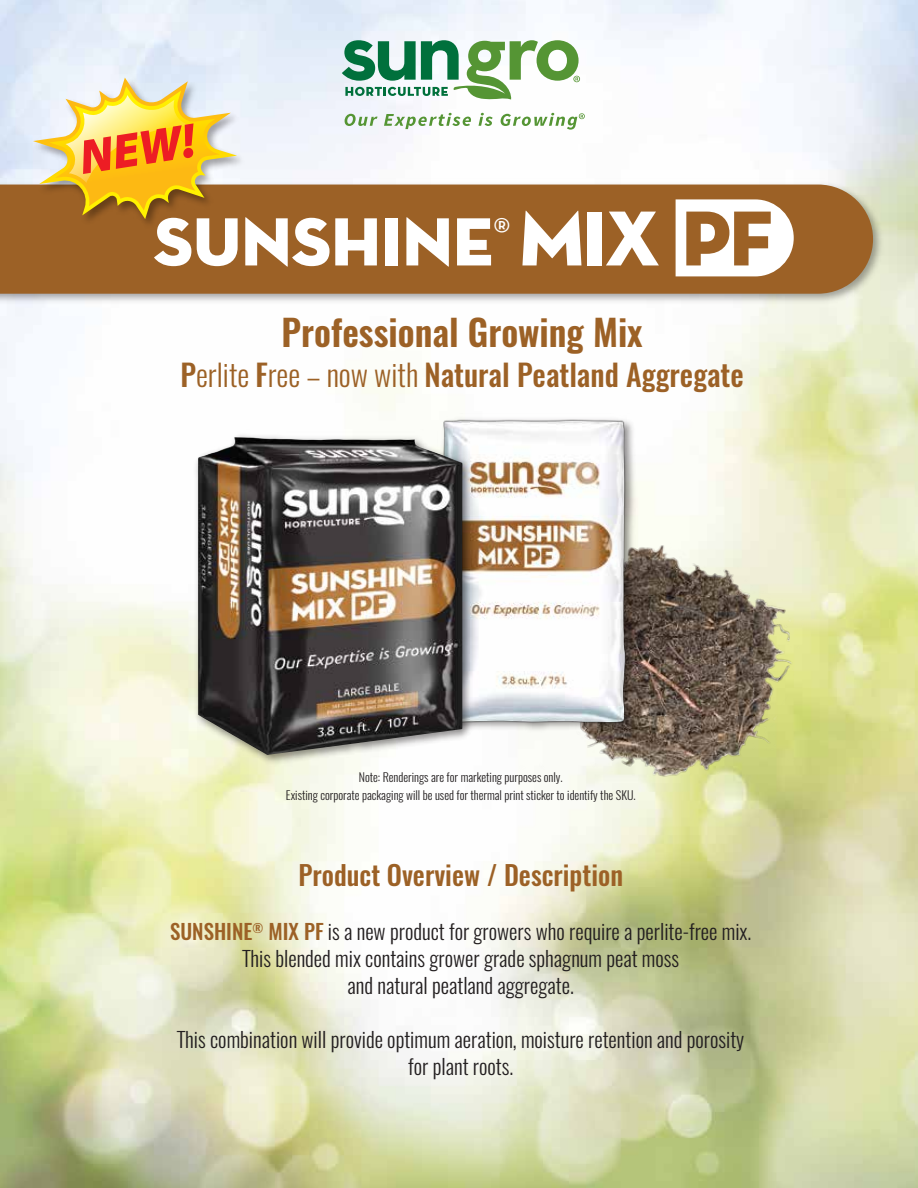
<style>
.page{position:relative;width:918px;height:1188px;background:#fff}
.page>*{position:absolute;margin:0;border:0;box-sizing:border-box;transform-origin:0 0}
.t1{font:69.3px "Neutra Disp Titling";color:#fff}
.t2{font:italic 900 48.75px "Myriad Pro";color:#ed1d24}
.t3{font:600 36px "Oswald";color:#9c6126}
.t4{font:500 30px "Oswald";color:#9c6126}
.t5{font:500 27px "Oswald";color:#9c6126}
.t6{font:300 21px/27px "Oswald";color:#231f20;text-align:center}
.t7{font:300 12px/18px "Oswald";color:#231f20;text-align:center}
.s1{font-family:"Neutraface Display Titling";font-size:79.2px}
.s2{font-family:"Neutraface Display Titling";font-size:79.2px;color:#9c6126}
.s3{font-weight:300}
.s4{font-weight:500;color:#9c6126}
</style>
<div class="page">
<img style="left:0;top:0;width:918px;height:1188px">
<img style="left:511px;top:543px;width:317px;height:238px">
<img style="left:0;top:178px;width:886px;height:129px">
<div style="left:0;top:185px;width:873px;height:109px;background:#9c6126"></div>
<svg style="left:676px;top:199px;width:118px;height:77px"></svg>
<svg style="left:345px;top:114px;width:33px;height:12px"></svg>
<svg style="left:384px;top:113px;width:87px;height:16px"></svg>
<svg style="left:478px;top:113px;width:15px;height:13px"></svg>
<svg style="left:342px;top:40px;width:238px;height:60px"></svg>
<svg style="left:501px;top:113px;width:84px;height:17px"></svg>
<img style="left:427px;top:412px;width:210px;height:320px">
<img style="left:191px;top:430px;width:285px;height:338px">
<img style="left:198px;top:437px;width:265px;height:318px">
<img style="left:21px;top:30px;width:236px;height:219px">
<svg style="left:33px;top:78px;width:204px;height:141px;background:#e2c56b"></svg>
<h2 class="t2" style="left:76px;top:131px;width:118px;rotate:-9deg">NEW!</h2>
<h1 class="t1" style="left:154px;top:198px;width:621px">SUNSHINE<sup>®</sup> <span class="s1">Mix</span> <span class="s2">PF</span></h1>
<h3 class="t3" style="left:282px;top:307px;width:363px">Professional Growing Mix</h3>
<h3 class="t4" style="left:180px;top:354px;width:565px">P<span class="s3">erlite</span> F<span class="s3">ree – now with</span> Natural Peatland Aggregate</h3>
<p class="t7" style="left:286px;top:768px;width:351px">Note: Renderings are for marketing purposes only.<br>Existing corporate packaging will be used for thermal print sticker to identify the SKU.</p>
<p class="t5" style="left:298px;top:857px;width:326px">Product Overview / Description</p>
<p class="t6" style="left:170px;top:918px;width:583px"><span class="s4">SUNSHINE</span><sup>®</sup> <span class="s4">MIX PF</span> is a new product for growers who require a perlite-free mix.<br>This blended mix contains grower grade sphagnum peat moss<br>and natural peatland aggregate.</p>
<p class="t6" style="left:177px;top:1026px;width:569px">This combination will provide optimum aeration, moisture retention and porosity for plant roots.</p>
</div>
